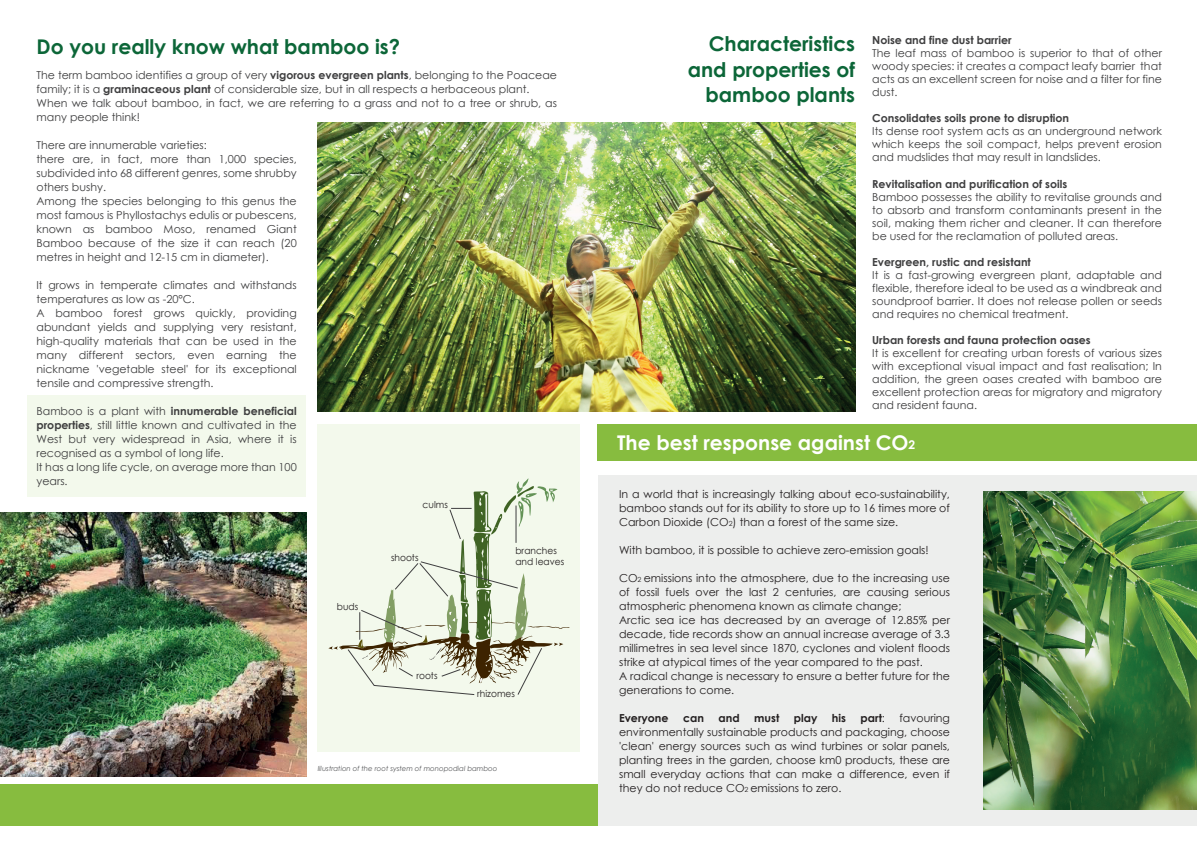
<style>
.page{position:relative;width:1197px;height:848px;background:#fff}
.page>*{position:absolute;margin:0;border:0;box-sizing:border-box;transform-origin:0 0}
.t1{font:700 20.3px/25.3px "Century Gothic";color:#0c6638;text-align:right}
.t2{font:700 20.3px "Century Gothic";color:#fff}
.t3{font:11px/14px "Century Gothic";color:#3e3e3f;text-align:justify}
.t4{font:11px/14px "Century Gothic";color:#231f20;text-align:justify}
.t5{font:700 11px "Century Gothic";color:#3e3e3f}
.t6{font:700 11px "Century Gothic";color:#231f20}
.t7{font:9.5px/10.8px "Century Gothic";color:#231f20;scale:.95 1}
.t8{font:italic 7px "Century Gothic";color:#57585a}
.s1{font-weight:700}
.s2{font-size:12px}
.s3{font-size:7px}
.s4{font-weight:400}
</style>
<div class="page">
<div style="left:27px;top:395px;width:279px;height:102px;background:#f3f9ec"></div>
<div style="left:317px;top:424px;width:262px;height:327px;background:#f3f9ec"></div>
<div style="left:598px;top:424px;width:598px;height:36px;background:#87bc3f"></div>
<div style="left:0;top:784px;width:605px;height:42px;background:#87bc3f"></div>
<img style="left:317px;top:122px;width:538px;height:289px">
<img style="left:0;top:512px;width:306px;height:264px">
<div style="left:598px;top:475px;width:598px;height:350px;background:#edeeed"></div>
<img style="left:983px;top:491px;width:213px;height:318px">
<svg style="left:328px;top:478px;width:241px;height:217px"></svg>
<h1 class="t1" style="left:36px;top:33px;width:365px">Do you really know what bamboo is?</h1>
<h1 class="t1" style="left:687px;top:30px;width:169px">Characteristics and properties of bamboo plants</h1>
<p class="t5" style="left:872px;top:32px;width:141px">Noise and fine dust barrier</p>
<p class="t3" style="left:872px;top:47px;width:291px;line-height:13px">The leaf mass of bamboo is superior to that of other woody species: it creates a compact leafy barrier that acts as an excellent screen for noise and a filter for fine dust.</p>
<p class="t5" style="left:872px;top:110px;width:198px">Consolidates soils prone to disruption</p>
<p class="t3" style="left:872px;top:125px;width:291px;line-height:13px">Its dense root system acts as an underground network which keeps the soil compact, helps prevent erosion and mudslides that may result in landslides.</p>
<p class="t5" style="left:872px;top:175px;width:196px">Revitalisation and purification of soils</p>
<p class="t3" style="left:872px;top:190px;width:291px;line-height:13px">Bamboo possesses the ability to revitalise grounds and to absorb and transform contaminants present in the soil, making them richer and cleaner. It can therefore be used for the reclamation of polluted areas.</p>
<p class="t5" style="left:872px;top:253px;width:160px">Evergreen, rustic and resistant</p>
<p class="t3" style="left:872px;top:268px;width:291px;line-height:13px">It is a fast-growing evergreen plant, adaptable and flexible, therefore ideal to be used as a windbreak and soundproof barrier. It does not release pollen or seeds and requires no chemical treatment.</p>
<p class="t5" style="left:872px;top:331px;width:220px">Urban forests and fauna protection oases</p>
<p class="t3" style="left:872px;top:346px;width:291px;line-height:13px">It is excellent for creating urban forests of various sizes with exceptional visual impact and fast realisation; In addition, the green oases created with bamboo are excellent protection areas for migratory and migratory and resident fauna.</p>
<p class="t3" style="left:36px;top:67px;width:522px;text-align:left">The term bamboo identifies a group of very <span class="s1">vigorous evergreen plants</span>, belonging to the Poaceae family; it is a <span class="s1">graminaceous plant</span> of considerable size, but in all respects a herbaceous plant.<br>When we talk about bamboo, in fact, we are referring to a grass and not to a tree or shrub, as many people think!</p>
<p class="t3" style="left:36px;top:138px;width:262px;text-align:left">There are innumerable varieties:<br>there are, in fact, more than 1,000 species, subdivided into 68 different genres, some shrubby others bushy.<br>Among the species belonging to this genus the most famous is Phyllostachys edulis or pubescens, known as bamboo Moso, renamed Giant Bamboo because of the size it can reach (20 metres in height and 12-15 cm in diameter).</p>
<p class="t3" style="left:36px;top:278px;width:262px;text-align:left">It grows in temperate climates and withstands temperatures as low as -20°C.<br>A bamboo forest grows quickly, providing abundant yields and supplying very resistant, high-quality materials that can be used in the many different sectors, even earning the nickname 'vegetable steel' for its exceptional tensile and compressive strength.</p>
<p class="t3" style="left:36px;top:404px;width:262px;text-align:left">Bamboo is a plant with <span class="s1">innumerable beneficial properties</span>, still little known and cultivated in the West but very widespread in Asia, where it is recognised as a symbol of long life.<br>It has a long life cycle, on average more than 100 years.</p>
<h1 class="t2" style="left:617px;top:426px;width:300px">The best response against CO<span class="s2">2</span></h1>
<p class="t4" style="left:619px;top:487px;width:332px">In a world that is increasingly talking about eco-sustainability, bamboo stands out for its ability to store up to 16 times more of Carbon Dioxide (CO<span class="s3">2</span>) than a forest of the same size.</p>
<p class="t4" style="left:619px;top:543px;width:311px">With bamboo, it is possible to achieve zero-emission goals!</p>
<p class="t4" style="left:619px;top:571px;width:332px;text-align:left">CO<span class="s3">2</span> emissions into the atmosphere, due to the increasing use of fossil fuels over the last 2 centuries, are causing serious atmospheric phenomena known as climate change;<br>Arctic sea ice has decreased by an average of 12.85% per decade, tide records show an annual increase average of 3.3 millimetres in sea level since 1870, cyclones and violent floods strike at atypical times of the year compared to the past.<br>A radical change is necessary to ensure a better future for the generations to come.</p>
<p class="t6" style="left:619px;top:710px;width:51px">Everyone</p>
<p class="t6" style="left:683px;top:710px;width:22px">can</p>
<p class="t6" style="left:718px;top:710px;width:23px">and</p>
<p class="t6" style="left:754px;top:710px;width:27px">must</p>
<p class="t6" style="left:793px;top:710px;width:25px">play</p>
<p class="t6" style="left:831px;top:710px;width:16px">his</p>
<p class="t6" style="left:860px;top:710px;width:26px">part<span class="s4">:</span></p>
<p class="t7" style="left:422px;top:499px;width:28px">culms</p>
<p class="t7" style="left:515px;top:545px;width:53px">branches and leaves</p>
<p class="t7" style="left:391px;top:551px;width:30px">shoots</p>
<p class="t7" style="left:337px;top:600px;width:24px">buds</p>
<p class="t7" style="left:416px;top:670px;width:24px">roots</p>
<p class="t7" style="left:477px;top:688px;width:41px">rhizomes</p>
<p class="t4" style="left:619px;top:711px;width:332px;text-indent:280px">favouring environmentally sustainable products and packaging, choose 'clean' energy sources such as wind turbines or solar panels, planting trees in the garden, choose km0 products, these are small everyday actions that can make a difference, even if they do not reduce CO<span class="s3">2</span> emissions to zero.</p>
<p class="t8" style="left:317px;top:763px;width:181px">Illustration of the root system of monopodial bamboo</p>
</div>
